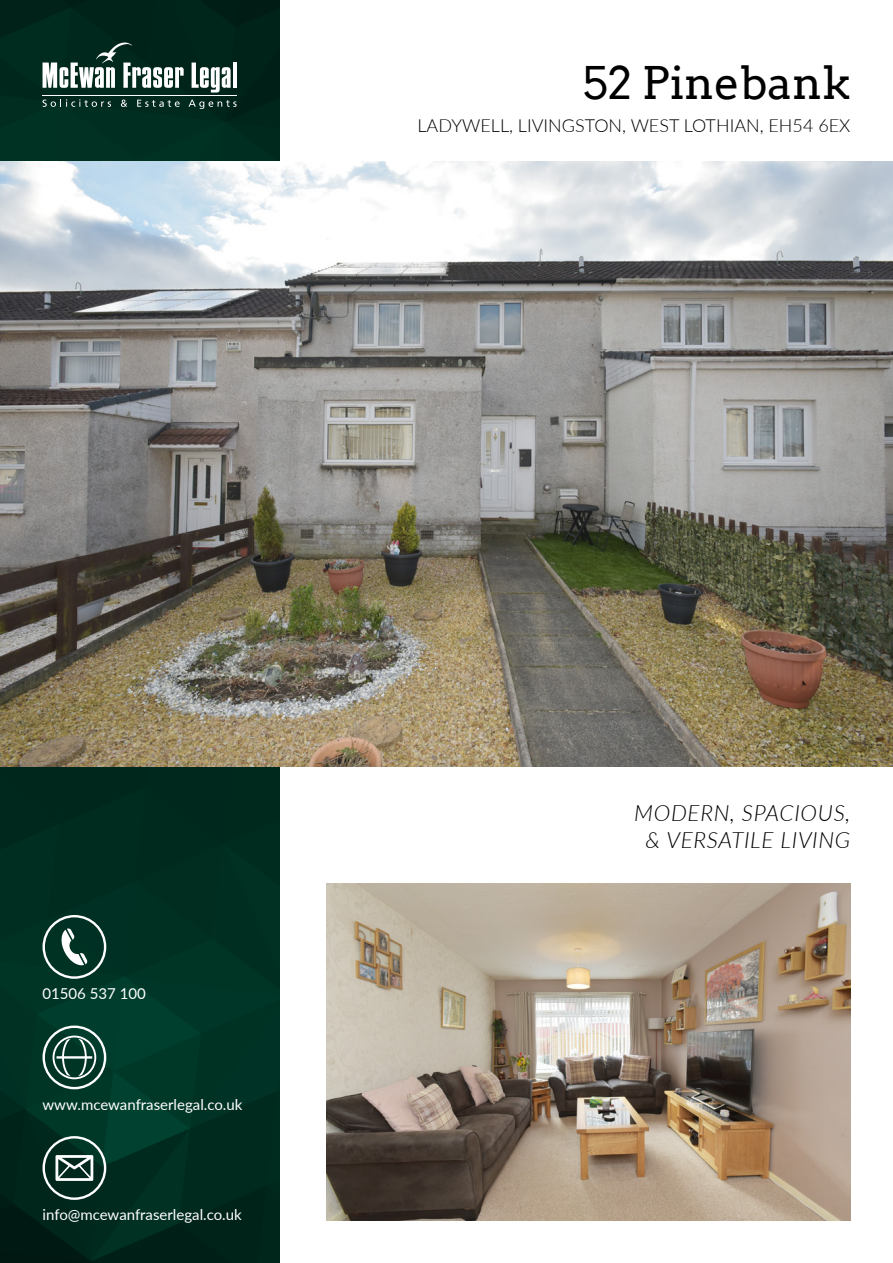
<style>
.page{position:relative;width:893px;height:1263px;background:#fff}
.page>*{position:absolute;margin:0;border:0;box-sizing:border-box;transform-origin:0 0}
.t1{font:45px "Arvo";color:#000}
.t2{font:italic 300 22.5px/27px "Lato";letter-spacing:.03em;color:#000;text-align:center}
.t3{font:300 18px "Lato";color:#000}
.t4{font:15px "Lato";color:#fff}
</style>
<div class="page">
<img style="left:0;top:0;width:279px;height:1263px">
<img style="left:0;top:162px;width:893px;height:605px">
<svg style="left:43px;top:43px;width:141px;height:45px"></svg>
<svg style="left:192px;top:63px;width:39px;height:30px"></svg>
<hr style="left:233px;top:63px;width:4px;height:25px;background:#fff">
<hr style="left:43px;top:95px;width:194px;height:1px;background:#fff">
<svg style="left:43px;top:99px;width:68px;height:8px"></svg>
<svg style="left:121px;top:100px;width:6px;height:7px"></svg>
<svg style="left:137px;top:100px;width:43px;height:7px"></svg>
<svg style="left:189px;top:100px;width:48px;height:9px"></svg>
<img style="left:326px;top:883px;width:524px;height:337px">
<svg style="left:43px;top:915px;width:63px;height:64px;background:#335a4f"></svg>
<svg style="left:43px;top:1025px;width:63px;height:64px;background:#3a6559"></svg>
<svg style="left:43px;top:1136px;width:63px;height:64px;background:#3a5b52"></svg>
<h1 class="t1" style="left:583px;top:55px;width:269px">52 Pinebank</h1>
<p class="t3" style="left:417px;top:113px;width:434px">LADYWELL, LIVINGSTON, WEST LOTHIAN, EH54 6EX</p>
<p class="t4" style="left:43px;top:983px;width:105px">01506 537 100</p>
<p class="t4" style="left:43px;top:1094px;width:201px">www.mcewanfraserlegal.co.uk</p>
<p class="t4" style="left:43px;top:1204px;width:201px">info@mcewanfraserlegal.co.uk</p>
<h2 class="t2" style="left:634px;top:798px;width:218px">MODERN, SPACIOUS, &amp; VERSATILE LIVING</h2>
</div>
